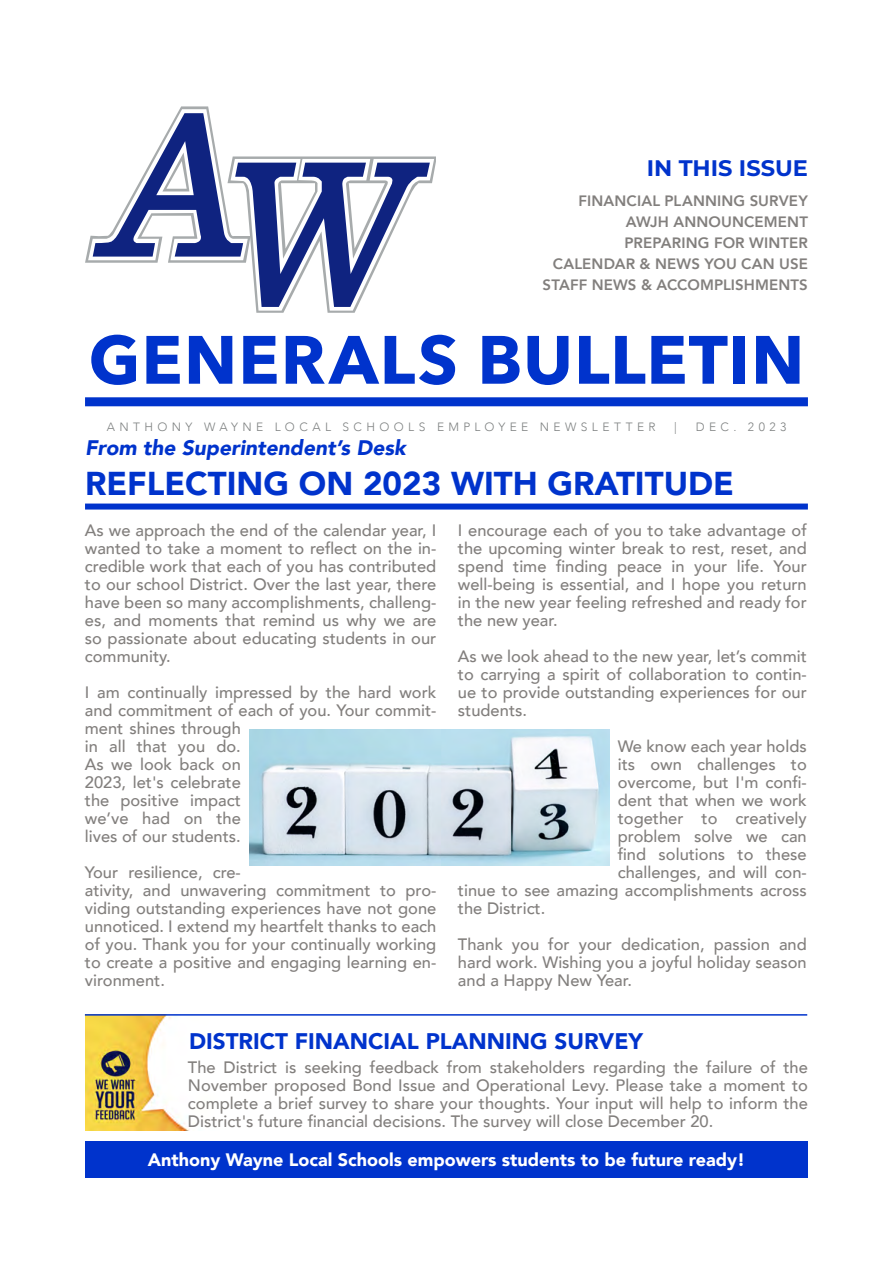
<style>
.page{position:relative;width:893px;height:1263px;background:#fff}
.page>*{position:absolute;margin:0;border:0;box-sizing:border-box;transform-origin:0 0}
.t1{font:700 67.5px "Avenir Next";letter-spacing:.015em;color:#03c}
.t2{font:900 33px "Avenir";color:#03c}
.t3{font:900 22.5px "Avenir";color:#03c}
.t4{font:700 22.5px "Montserrat";color:#03c}
.t5{font:italic 900 21px "Avenir";color:#03c}
.t6{font:900 18px "Avenir";color:#fff}
.t7{font:500 16.5px/18px "Avenir";color:#827f7d;text-align:justify}
.t8{font:800 15px/21px "Avenir";letter-spacing:.01em;color:#827f7d;text-align:right}
.t9{font:300 12px "Avenir";letter-spacing:.365em;color:#7d8080}
</style>
<div class="page">
<div style="left:85px;top:1140px;width:722px;height:37px;background:#03c"></div>
<img style="left:85px;top:1016px;width:104px;height:114px">
<hr style="left:85px;top:1014px;width:722px;height:2px;background:#03c">
<img style="left:249px;top:729px;width:360px;height:136px">
<div style="left:85px;top:397px;width:723px;height:9px;background:#03c"></div>
<div style="left:85px;top:503px;width:723px;height:6px;background:#03c"></div>
<svg style="left:85px;top:106px;width:351px;height:206px"></svg>
<h3 class="t4" style="left:647px;top:152px;width:163px">IN THIS ISSUE</h3>
<p class="t8" style="left:542px;top:190px;width:267px">FINANCIAL PLANNING SURVEY<br>AWJH ANNOUNCEMENT<br>PREPARING FOR WINTER<br>CALENDAR &amp; NEWS YOU CAN USE<br>STAFF NEWS &amp; ACCOMPLISHMENTS</p>
<h1 class="t1" style="left:89px;top:302px;width:717px">GENERALS BULLETIN</h1>
<p class="t9" style="left:107px;top:419px;width:550px">ANTHONY WAYNE LOCAL SCHOOLS EMPLOYEE NEWSLETTER</p>
<p class="t9" style="left:674px;top:419px;width:4px">|</p>
<p class="t9" style="left:696px;top:419px;width:92px">DEC. 2023</p>
<p class="t5" style="left:85px;top:430px;width:322px">From the Superintendent’s Desk</p>
<h2 class="t2" style="left:85px;top:455px;width:650px">REFLECTING ON 2023 WITH GRATITUDE</h2>
<p class="t7" style="left:85px;top:520px;width:353px">As we approach the end of the calendar year, I wanted to take a moment to reflect on the in&shy;credible work that each of you has contributed to our school District. Over the last year, there have been so many accomplishments, challeng&shy;es, and moments that remind us why we are so passionate about educating students in our community.</p>
<p class="t7" style="left:85px;top:682px;width:353px;text-align:left">I am continually impressed by the hard work and commitment of each of you. Your commit&shy;ment shines through<br>in all that you do.<br>As we look back on<br>2023, let's celebrate<br>the positive impact<br>we’ve had on the<br>lives of our students.</p>
<p class="t7" style="left:85px;top:862px;width:353px;text-align:left">Your resilience, cre-<br>ativity, and unwavering commitment to pro&shy;viding outstanding experiences have not gone unnoticed. I extend my heartfelt thanks to each of you. Thank you for your continually working to create a positive and engaging learning en&shy;vironment.</p>
<p class="t7" style="left:458px;top:520px;width:350px">I encourage each of you to take advantage of the upcoming winter break to rest, reset, and spend time finding peace in your life. Your well-being is essential, and I hope you return in the new year feeling refreshed and ready for the new year.</p>
<p class="t7" style="left:458px;top:646px;width:350px">As we look ahead to the new year, let’s commit to carrying a spirit of collaboration to contin&shy;ue to provide outstanding experiences for our students.</p>
<p class="t7" style="left:618px;top:736px;width:190px">We know each year holds</p>
<p class="t7" style="left:618px;top:754px;width:191px">its own challenges to</p>
<p class="t7" style="left:618px;top:772px;width:191px">overcome, but I'm confi-</p>
<p class="t7" style="left:618px;top:790px;width:191px">dent that when we work</p>
<p class="t7" style="left:618px;top:808px;width:191px">together to creatively</p>
<p class="t7" style="left:618px;top:826px;width:191px">problem solve we can</p>
<p class="t7" style="left:618px;top:844px;width:191px">find solutions to these</p>
<p class="t7" style="left:618px;top:862px;width:191px">challenges, and will con-</p>
<p class="t7" style="left:458px;top:880px;width:350px">tinue to see amazing accomplishments across</p>
<p class="t7" style="left:458px;top:898px;width:89px">the District.</p>
<p class="t7" style="left:458px;top:934px;width:350px">Thank you for your dedication, passion and hard work. Wishing you a joyful holiday season and a Happy New Year.</p>
<h3 class="t3" style="left:189px;top:1022px;width:456px">DISTRICT FINANCIAL PLANNING SURVEY</h3>
<p class="t7" style="left:188px;top:1057px;width:621px">The District is seeking feedback from stakeholders regarding the failure of the November proposed Bond Issue and Operational Levy. Please take a moment to complete a brief survey to share your thoughts. Your input will help to inform the District's future financial decisions. The survey will close December 20.</p>
<p class="t6" style="left:148px;top:1144px;width:599px">Anthony Wayne Local Schools empowers students to be future ready!</p>
</div>
